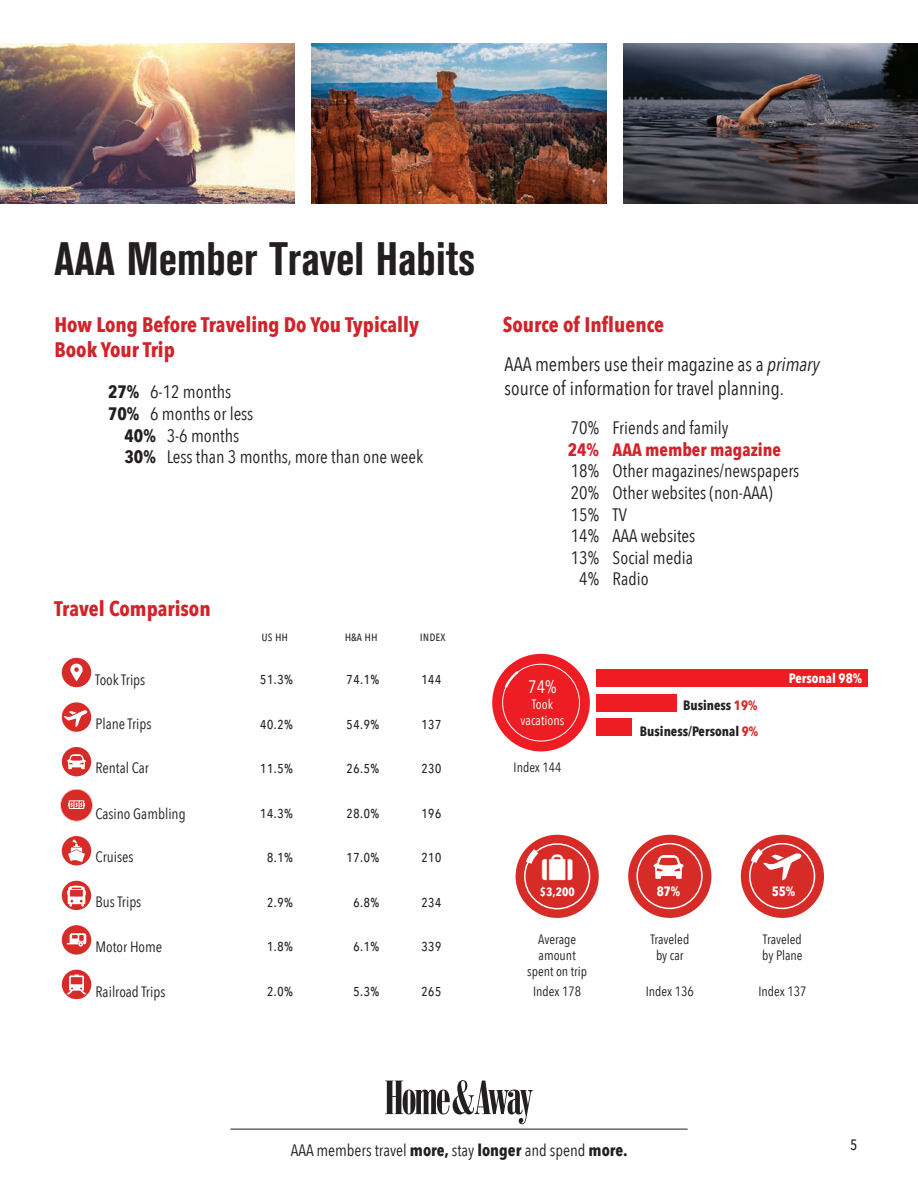
<style>
.page{position:relative;width:918px;height:1188px;background:#fff}
.page>*{position:absolute;margin:0;border:0;box-sizing:border-box;transform-origin:0 0}
.t1{font:700 condensed 46.5px "Akzidenz Grotesk BE";color:#231f20}
.t2{font:700 21px/25.2px "Avenir Next Condensed";color:#d1232a}
.t3{font:19.5px/23.4px "Avenir Next Condensed";color:#231f20}
.t4{font:18px "Avenir Next Condensed";color:#231f20}
.t5{font:700 18px "Avenir Next Condensed";color:#d1232a}
.t6{font:18px "Avenir Next Condensed";color:#fff}
.t7{font:16.5px "Avenir Next Condensed";color:#231f20}
.t8{font:15px "Avenir Next Condensed";color:#231f20}
.t9{font:500 15px "Avenir Next Condensed";color:#231f20}
.t10{font:13.5px/16.2px "Avenir Next Condensed";color:#231f20;text-align:center}
.t11{font:700 13.5px/26.7px "Avenir Next Condensed";color:#231f20;text-align:right}
.t12{font:700 13.5px "Avenir Next Condensed";color:#fff}
.t13{font:13.5px/16.2px "Avenir Next Condensed";color:#fff;text-align:center}
.t14{font:700 12px "Avenir Next Condensed";color:#fff}
.s1{font-weight:700}
.s2{font-style:italic}
.s3{color:#d62b27}
</style>
<div class="page">
<svg style="left:385px;top:1080px;width:148px;height:44px"></svg>
<hr style="left:230px;top:1129px;width:458px;height:1px;background:#231f20">
<div style="left:492px;top:654px;width:98px;height:97px;background:#ee1d23;border-radius:50%"></div>
<div style="left:502px;top:664px;width:78px;height:77px;border:1px solid #fff;border-radius:50%"></div>
<svg style="left:503px;top:669px;width:18px;height:21px"></svg>
<div style="left:597px;top:670px;width:271px;height:17px;background:#ee1d23"></div>
<div style="left:597px;top:694px;width:80px;height:17px;background:#ee1d23"></div>
<div style="left:597px;top:718px;width:35px;height:17px;background:#ee1d23"></div>
<div style="left:61px;top:657px;width:31px;height:31px;background:#d62b27;border-radius:50%"></div>
<div style="left:60px;top:656px;width:33px;height:33px;border:2px solid #fff;border-radius:50%"></div>
<svg style="left:70px;top:663px;width:12px;height:18px"></svg>
<svg style="left:61px;top:702px;width:31px;height:31px"></svg>
<div style="left:60px;top:701px;width:33px;height:32px;border:2px solid #fff;border-radius:50%"></div>
<svg style="left:64px;top:710px;width:23px;height:17px"></svg>
<svg style="left:61px;top:746px;width:31px;height:31px"></svg>
<div style="left:60px;top:745px;width:33px;height:33px;border:2px solid #fff;border-radius:50%"></div>
<svg style="left:67px;top:754px;width:19px;height:15px"></svg>
<svg style="left:60px;top:789px;width:33px;height:32px"></svg>
<svg style="left:61px;top:835px;width:31px;height:31px"></svg>
<div style="left:60px;top:835px;width:33px;height:32px;border:2px solid #fff;border-radius:50%"></div>
<svg style="left:68px;top:840px;width:17px;height:22px"></svg>
<svg style="left:61px;top:880px;width:31px;height:31px"></svg>
<div style="left:60px;top:879px;width:33px;height:33px;border:2px solid #fff;border-radius:50%"></div>
<svg style="left:67px;top:886px;width:19px;height:21px"></svg>
<div style="left:61px;top:924px;width:31px;height:31px;background:#d62b27;border-radius:50%"></div>
<div style="left:60px;top:924px;width:33px;height:32px;border:2px solid #fff;border-radius:50%"></div>
<svg style="left:67px;top:933px;width:19px;height:14px"></svg>
<svg style="left:61px;top:969px;width:31px;height:31px"></svg>
<div style="left:60px;top:968px;width:33px;height:33px;border:2px solid #fff;border-radius:50%"></div>
<svg style="left:66px;top:975px;width:21px;height:19px"></svg>
<div style="left:628px;top:835px;width:83px;height:83px;background:#d62b27;border-radius:50%"></div>
<div style="left:636px;top:843px;width:67px;height:66px;border:2px solid #fff;border-radius:50%"></div>
<svg style="left:654px;top:855px;width:29px;height:24px"></svg>
<div style="left:516px;top:835px;width:83px;height:83px;background:#d62b27;border-radius:50%"></div>
<svg style="left:521px;top:843px;width:69px;height:66px"></svg>
<img style="left:312px;top:43px;width:294px;height:160px">
<img style="left:624px;top:43px;width:294px;height:160px">
<img style="left:0;top:43px;width:294px;height:160px">
<img style="left:539px;top:849px;width:36px;height:36px">
<div style="left:741px;top:835px;width:83px;height:83px;background:#d62b27;border-radius:50%"></div>
<div style="left:749px;top:843px;width:66px;height:66px;border:2px solid #fff;border-radius:50%"></div>
<svg style="left:745px;top:842px;width:56px;height:38px"></svg>
<h1 class="t1" style="left:54px;top:232px;width:423px">AAA Member Travel Habits</h1>
<p class="t2" style="left:54px;top:312px;width:366px">How Long Before Traveling Do You Typically<br>Book Your Trip</p>
<p class="t4" style="left:108px;top:377px;width:125px"><span class="s1">27%</span> 6-12 months</p>
<p class="t4" style="left:108px;top:398px;width:147px"><span class="s1">70%</span> 6 months or less</p>
<p class="t4" style="left:125px;top:420px;width:116px"><span class="s1">40%</span> 3-6 months</p>
<p class="t4" style="left:125px;top:441px;width:300px"><span class="s1">30%</span> Less than 3 months, more than one week</p>
<p class="t2" style="left:54px;top:596px;width:158px">Travel Comparison</p>
<p class="t10" style="left:261px;top:627px;width:28px">us HH</p>
<p class="t10" style="left:345px;top:627px;width:35px">H&amp;a HH</p>
<p class="t10" style="left:420px;top:627px;width:27px">indeX</p>
<p class="t8" style="left:95px;top:667px;width:52px">Took Trips</p>
<p class="t7" style="left:260px;top:664px;width:35px">51.3%</p>
<p class="t7" style="left:346px;top:664px;width:35px">74.1%</p>
<p class="t7" style="left:421px;top:664px;width:22px">144</p>
<p class="t8" style="left:95px;top:711px;width:58px">Plane Trips</p>
<p class="t7" style="left:260px;top:709px;width:35px">40.2%</p>
<p class="t7" style="left:346px;top:709px;width:35px">54.9%</p>
<p class="t7" style="left:421px;top:709px;width:22px">137</p>
<p class="t8" style="left:95px;top:755px;width:55px">Rental Car</p>
<p class="t7" style="left:260px;top:753px;width:35px">11.5%</p>
<p class="t7" style="left:346px;top:753px;width:35px">26.5%</p>
<p class="t7" style="left:421px;top:753px;width:22px">230</p>
<p class="t8" style="left:95px;top:801px;width:92px">Casino Gambling</p>
<p class="t7" style="left:260px;top:798px;width:35px">14.3%</p>
<p class="t7" style="left:346px;top:798px;width:35px">28.0%</p>
<p class="t7" style="left:421px;top:798px;width:22px">196</p>
<p class="t8" style="left:95px;top:844px;width:40px">Cruises</p>
<p class="t7" style="left:267px;top:842px;width:28px">8.1%</p>
<p class="t7" style="left:346px;top:842px;width:35px">17.0%</p>
<p class="t7" style="left:421px;top:842px;width:22px">210</p>
<p class="t8" style="left:95px;top:889px;width:47px">Bus Trips</p>
<p class="t7" style="left:267px;top:887px;width:28px">2.9%</p>
<p class="t7" style="left:353px;top:887px;width:28px">6.8%</p>
<p class="t7" style="left:421px;top:887px;width:22px">234</p>
<p class="t8" style="left:95px;top:934px;width:68px">Motor Home</p>
<p class="t7" style="left:267px;top:932px;width:28px">1.8%</p>
<p class="t7" style="left:353px;top:932px;width:28px">6.1%</p>
<p class="t7" style="left:421px;top:932px;width:22px">339</p>
<p class="t8" style="left:96px;top:978px;width:71px">Railroad Trips</p>
<p class="t7" style="left:267px;top:976px;width:28px">2.0%</p>
<p class="t7" style="left:353px;top:976px;width:28px">5.3%</p>
<p class="t7" style="left:421px;top:976px;width:22px">265</p>
<p class="t2" style="left:503px;top:312px;width:163px">Source of Influence</p>
<p class="t3" style="left:505px;top:352px;width:317px">AAA members use their magazine as a <span class="s2">primary </span>source of information for travel planning.</p>
<p class="t4" style="left:571px;top:413px;width:159px">70% Friends and family</p>
<p class="t5" style="left:568px;top:439px;width:215px">24% AAA member magazine</p>
<p class="t4" style="left:571px;top:456px;width:230px">18% Other magazines/newspapers</p>
<p class="t4" style="left:571px;top:477px;width:203px">20% Other websites (non-AAA)</p>
<p class="t4" style="left:571px;top:499px;width:58px">15% TV</p>
<p class="t4" style="left:571px;top:521px;width:126px">14% AAA websites</p>
<p class="t4" style="left:571px;top:542px;width:124px">13% Social media</p>
<p class="t4" style="left:579px;top:564px;width:71px">4% Radio</p>
<p class="t6" style="left:528px;top:671px;width:30px">74%</p>
<p class="t13" style="left:521px;top:695px;width:45px">Took vacations</p>
<p class="t10" style="left:514px;top:759px;width:50px">Index 144</p>
<p class="t14" style="left:540px;top:885px;width:36px">$3,200</p>
<p class="t10" style="left:527px;top:930px;width:61px">Average amount spent on trip</p>
<p class="t11" style="left:640px;top:691px;width:120px">Business <span class="s3">19%<br></span>Business/Personal <span class="s3">9%</span></p>
<p class="t12" style="left:789px;top:670px;width:75px">Personal 98%</p>
<p class="t12" style="left:657px;top:883px;width:25px">87%</p>
<p class="t12" style="left:772px;top:883px;width:25px">55%</p>
<p class="t10" style="left:650px;top:930px;width:40px">Traveled by car</p>
<p class="t10" style="left:762px;top:930px;width:42px;text-align:left">Traveled by Plane</p>
<p class="t10" style="left:533px;top:982px;width:50px">Index 178</p>
<p class="t10" style="left:646px;top:982px;width:50px">Index 136</p>
<p class="t10" style="left:758px;top:982px;width:50px">Index 137</p>
<p class="t7" style="left:291px;top:1136px;width:339px">AAA members travel <span class="s1">more,</span> stay <span class="s1">longer</span> and spend <span class="s1">more.</span></p>
<p class="t9" style="left:850px;top:1135px;width:9px">5</p>
</div>
